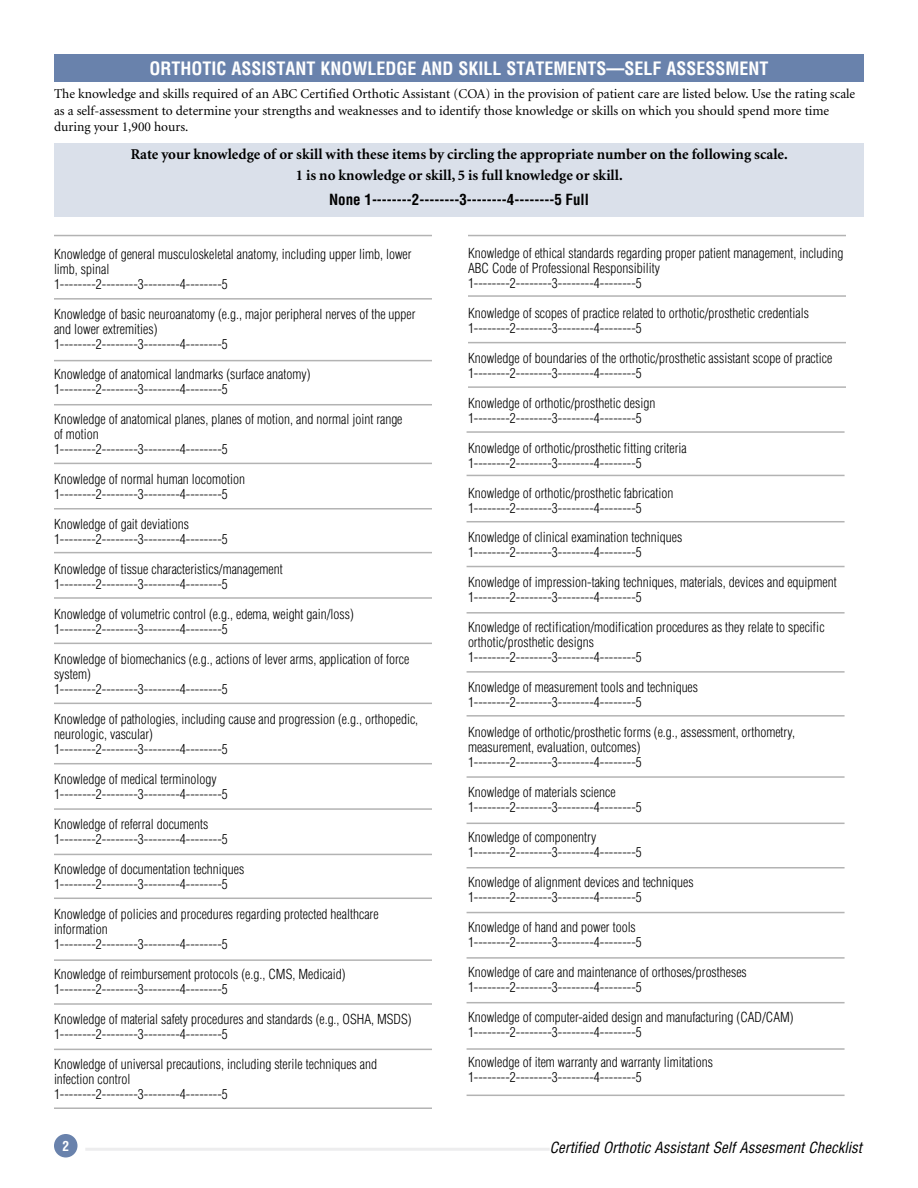
<style>
.page{position:relative;width:918px;height:1188px;background:#fff}
.page>*{position:absolute;margin:0;border:0;box-sizing:border-box;transform-origin:0 0}
.t1{font:700 condensed 18px "Helvetica";color:#fff}
.t2{font:700 15px/21px "Minion";color:#000;text-align:center}
.t3{font:italic condensed 15px "Helvetica";color:#000}
.t4{font:700 condensed 15px "Helvetica";color:#000}
.t5{font:300 condensed 13.5px/15px "Helvetica";color:#000}
.t6{font:13.5px/16.5px "Minion";color:#000}
.t7{font:700 condensed 13.5px "Helvetica";color:#fff}
</style>
<div class="page">
<div style="left:54px;top:143px;width:810px;height:74px;background:#dae0ea"></div>
<div style="left:54px;top:54px;width:810px;height:27px;background:#6982ac"></div>
<div style="left:54px;top:1134px;width:23px;height:24px;background:#6982ac;border-radius:50%"></div>
<hr style="left:85px;top:1148px;width:465px;height:3px;background:#ededee">
<hr style="left:54px;top:235px;width:378px;height:1px;background:#b3b3b3">
<hr style="left:54px;top:298px;width:378px;height:2px;background:#b3b3b3">
<hr style="left:54px;top:360px;width:378px;height:1px;background:#b3b3b3">
<hr style="left:54px;top:404px;width:378px;height:1px;background:#b3b3b3">
<hr style="left:54px;top:463px;width:378px;height:1px;background:#b3b3b3">
<hr style="left:54px;top:552px;width:378px;height:1px;background:#b3b3b3">
<hr style="left:54px;top:643px;width:378px;height:1px;background:#b3b3b3">
<hr style="left:54px;top:703px;width:378px;height:1px;background:#b3b3b3">
<hr style="left:54px;top:808px;width:378px;height:2px;background:#b3b3b3">
<hr style="left:54px;top:898px;width:378px;height:1px;background:#b3b3b3">
<hr style="left:54px;top:1003px;width:378px;height:2px;background:#b3b3b3">
<hr style="left:54px;top:508px;width:378px;height:2px;background:#b3b3b3">
<hr style="left:54px;top:597px;width:378px;height:2px;background:#b3b3b3">
<hr style="left:54px;top:763px;width:378px;height:1px;background:#b3b3b3">
<hr style="left:54px;top:854px;width:378px;height:1px;background:#b3b3b3">
<hr style="left:54px;top:959px;width:378px;height:2px;background:#b3b3b3">
<hr style="left:54px;top:1049px;width:378px;height:1px;background:#b3b3b3">
<hr style="left:54px;top:1107px;width:378px;height:2px;background:#b3b3b3">
<hr style="left:468px;top:235px;width:378px;height:1px;background:#b3b3b3">
<hr style="left:468px;top:342px;width:378px;height:1px;background:#b3b3b3">
<hr style="left:467px;top:431px;width:378px;height:2px;background:#b3b3b3">
<hr style="left:467px;top:521px;width:378px;height:1px;background:#b3b3b3">
<hr style="left:467px;top:566px;width:378px;height:1px;background:#b3b3b3">
<hr style="left:468px;top:295px;width:378px;height:2px;background:#b3b3b3">
<hr style="left:468px;top:386px;width:378px;height:2px;background:#b3b3b3">
<hr style="left:467px;top:475px;width:378px;height:1px;background:#b3b3b3">
<hr style="left:467px;top:612px;width:378px;height:2px;background:#b3b3b3">
<hr style="left:467px;top:715px;width:378px;height:2px;background:#b3b3b3">
<hr style="left:467px;top:776px;width:378px;height:2px;background:#b3b3b3">
<hr style="left:467px;top:867px;width:378px;height:2px;background:#b3b3b3">
<hr style="left:467px;top:957px;width:378px;height:2px;background:#b3b3b3">
<hr style="left:467px;top:1048px;width:378px;height:2px;background:#b3b3b3">
<hr style="left:467px;top:671px;width:378px;height:2px;background:#b3b3b3">
<hr style="left:467px;top:823px;width:378px;height:1px;background:#b3b3b3">
<hr style="left:467px;top:912px;width:378px;height:1px;background:#b3b3b3">
<hr style="left:467px;top:1002px;width:378px;height:1px;background:#b3b3b3">
<hr style="left:467px;top:1095px;width:378px;height:1px;background:#b3b3b3">
<h1 class="t1" style="left:150px;top:58px;width:620px">ORTHOTIC ASSISTANT KNOWLEDGE AND SKILL STATEMENTS—SELF ASSESSMENT</h1>
<p class="t6" style="left:54px;top:86px;width:803px">The knowledge and skills required of an ABC Certified Orthotic Assistant (COA) in the provision of patient care are listed below. Use the rating scale as a self-assessment to determine your strengths and weaknesses and to identify those knowledge or skills on which you should spend more time during your 1,900 hours.</p>
<p class="t2" style="left:131px;top:144px;width:659px">Rate your knowledge of or skill with these items by circling the appropriate number on the following scale.<br>1 is no knowledge or skill, 5 is full knowledge or skill.</p>
<p class="t4" style="left:329px;top:190px;width:261px">None 1--------2--------3--------4--------5 Full</p>
<p class="t5" style="left:54px;top:247px;width:359px">Knowledge of general musculoskeletal anatomy, including upper limb, lower limb, spinal<br>1--------2--------3--------4--------5</p>
<p class="t5" style="left:54px;top:307px;width:363px">Knowledge of basic neuroanatomy (e.g., major peripheral nerves of the upper and lower extremities)<br>1--------2--------3--------4--------5</p>
<p class="t5" style="left:54px;top:367px;width:258px">Knowledge of anatomical landmarks (surface anatomy)<br>1--------2--------3--------4--------5</p>
<p class="t5" style="left:54px;top:412px;width:350px">Knowledge of anatomical planes, planes of motion, and normal joint range of motion<br>1--------2--------3--------4--------5</p>
<p class="t5" style="left:54px;top:472px;width:193px">Knowledge of normal human locomotion<br>1--------2--------3--------4--------5</p>
<p class="t5" style="left:54px;top:517px;width:175px">Knowledge of gait deviations<br>1--------2--------3--------4--------5</p>
<p class="t5" style="left:54px;top:562px;width:230px">Knowledge of tissue characteristics/management<br>1--------2--------3--------4--------5</p>
<p class="t5" style="left:54px;top:607px;width:301px">Knowledge of volumetric control (e.g., edema, weight gain/loss)<br>1--------2--------3--------4--------5</p>
<p class="t5" style="left:54px;top:652px;width:357px">Knowledge of biomechanics (e.g., actions of lever arms, application of force system)<br>1--------2--------3--------4--------5</p>
<p class="t5" style="left:54px;top:712px;width:366px">Knowledge of pathologies, including cause and progression (e.g., orthopedic, neurologic, vascular)<br>1--------2--------3--------4--------5</p>
<p class="t5" style="left:54px;top:772px;width:175px">Knowledge of medical terminology<br>1--------2--------3--------4--------5</p>
<p class="t5" style="left:54px;top:817px;width:175px">Knowledge of referral documents<br>1--------2--------3--------4--------5</p>
<p class="t5" style="left:54px;top:862px;width:192px">Knowledge of documentation techniques<br>1--------2--------3--------4--------5</p>
<p class="t5" style="left:54px;top:907px;width:326px">Knowledge of policies and procedures regarding protected healthcare information<br>1--------2--------3--------4--------5</p>
<p class="t5" style="left:54px;top:967px;width:293px">Knowledge of reimbursement protocols (e.g., CMS, Medicaid)<br>1--------2--------3--------4--------5</p>
<p class="t5" style="left:54px;top:1012px;width:359px">Knowledge of material safety procedures and standards (e.g., OSHA, MSDS)<br>1--------2--------3--------4--------5</p>
<p class="t5" style="left:54px;top:1057px;width:325px">Knowledge of universal precautions, including sterile techniques and infection control<br>1--------2--------3--------4--------5</p>
<p class="t5" style="left:468px;top:245px;width:377px">Knowledge of ethical standards regarding proper patient management, including<br>ABC Code of Professional Responsibility<br>1--------2--------3--------4--------5</p>
<p class="t5" style="left:468px;top:305px;width:343px">Knowledge of scopes of practice related to orthotic/prosthetic credentials<br>1--------2--------3--------4--------5</p>
<p class="t5" style="left:468px;top:350px;width:366px">Knowledge of boundaries of the orthotic/prosthetic assistant scope of practice<br>1--------2--------3--------4--------5</p>
<p class="t5" style="left:468px;top:395px;width:189px">Knowledge of orthotic/prosthetic design<br>1--------2--------3--------4--------5</p>
<p class="t5" style="left:468px;top:440px;width:220px">Knowledge of orthotic/prosthetic fitting criteria<br>1--------2--------3--------4--------5</p>
<p class="t5" style="left:468px;top:485px;width:207px">Knowledge of orthotic/prosthetic fabrication<br>1--------2--------3--------4--------5</p>
<p class="t5" style="left:468px;top:530px;width:216px">Knowledge of clinical examination techniques<br>1--------2--------3--------4--------5</p>
<p class="t5" style="left:468px;top:575px;width:370px">Knowledge of impression-taking techniques, materials, devices and equipment<br>1--------2--------3--------4--------5</p>
<p class="t5" style="left:468px;top:620px;width:358px">Knowledge of rectification/modification procedures as they relate to specific orthotic/prosthetic designs<br>1--------2--------3--------4--------5</p>
<p class="t5" style="left:468px;top:680px;width:232px">Knowledge of measurement tools and techniques<br>1--------2--------3--------4--------5</p>
<p class="t5" style="left:468px;top:725px;width:329px">Knowledge of orthotic/prosthetic forms (e.g., assessment, orthometry, measurement, evaluation, outcomes)<br>1--------2--------3--------4--------5</p>
<p class="t5" style="left:468px;top:785px;width:175px">Knowledge of materials science<br>1--------2--------3--------4--------5</p>
<p class="t5" style="left:468px;top:830px;width:175px">Knowledge of componentry<br>1--------2--------3--------4--------5</p>
<p class="t5" style="left:468px;top:875px;width:227px">Knowledge of alignment devices and techniques<br>1--------2--------3--------4--------5</p>
<p class="t5" style="left:468px;top:920px;width:175px">Knowledge of hand and power tools<br>1--------2--------3--------4--------5</p>
<p class="t5" style="left:468px;top:965px;width:280px">Knowledge of care and maintenance of orthoses/prostheses<br>1--------2--------3--------4--------5</p>
<p class="t5" style="left:468px;top:1010px;width:327px">Knowledge of computer-aided design and manufacturing (CAD/CAM)<br>1--------2--------3--------4--------5</p>
<p class="t5" style="left:468px;top:1055px;width:247px">Knowledge of item warranty and warranty limitations<br>1--------2--------3--------4--------5</p>
<p class="t7" style="left:62px;top:1138px;width:8px">2</p>
<p class="t3" style="left:550px;top:1138px;width:314px">Certified Orthotic Assistant Self Assesment Checklist</p>
</div>
